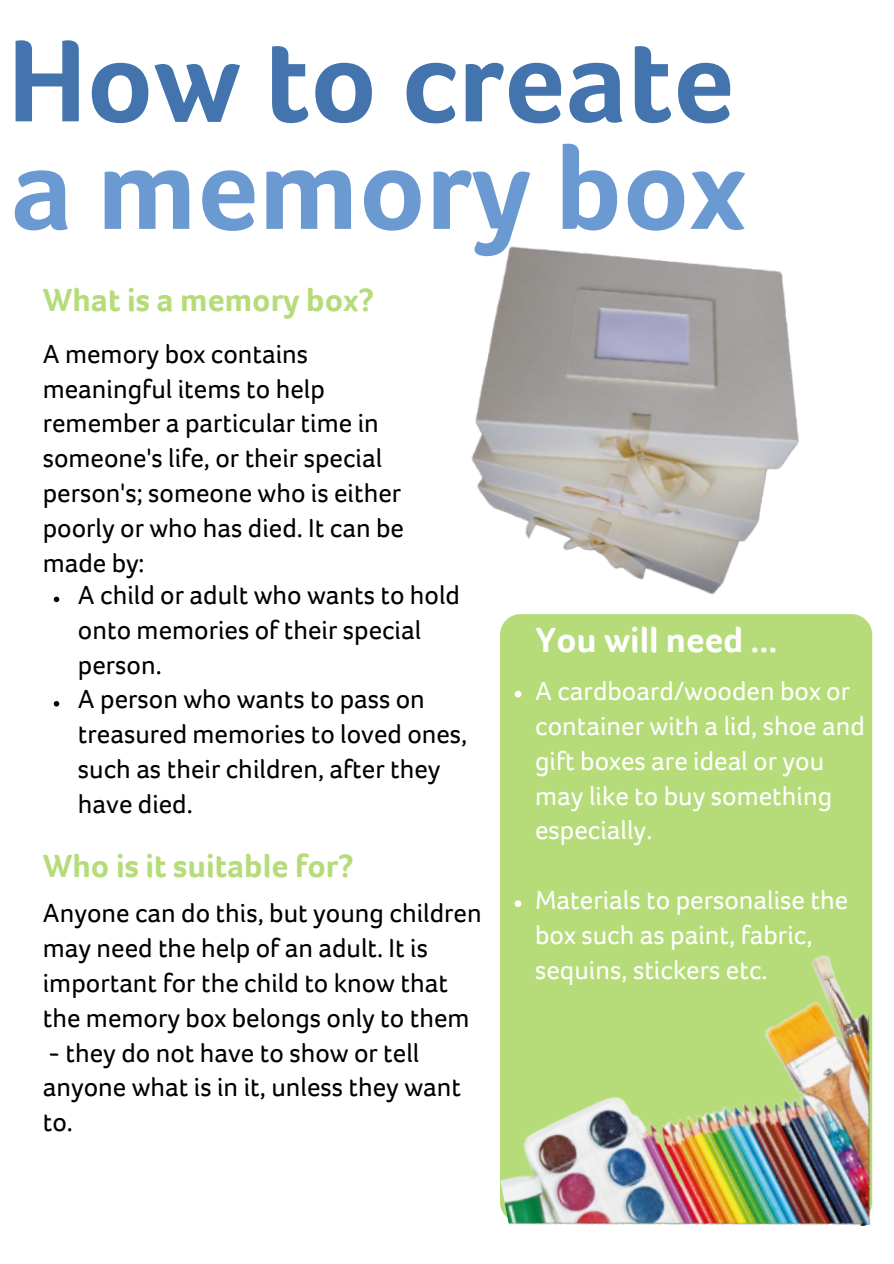
<style>
.page{position:relative;width:894px;height:1264px;background:#fff}
.page>*{position:absolute;margin:0;border:0;box-sizing:border-box;transform-origin:0 0}
.t1{font:700 120.15px "Foco";color:#4374ad}
.t2{font:700 120.15px "Foco";color:#6b9ad2}
.t3{font:700 36px "Foco";color:#fff}
.t4{font:700 33px "Foco";color:#b5dc79}
.t5{font:27px/34.8px "Foco";color:#000}
.t6{font:27px/35px "Foco";color:#fff}
</style>
<div class="page">
<div style="left:500px;top:614px;width:371px;height:608px;background:#b5dc79;border-radius:21px"></div>
<img style="left:471px;top:246px;width:402px;height:425px">
<img style="left:500px;top:937px;width:373px;height:290px">
<svg style="left:54px;top:596px;width:5px;height:6px"></svg>
<svg style="left:54px;top:701px;width:5px;height:5px"></svg>
<svg style="left:514px;top:690px;width:7px;height:7px"></svg>
<svg style="left:514px;top:900px;width:7px;height:7px"></svg>
<h1 class="t1" style="left:8px;top:2px;width:728px">How to create</h1>
<h1 class="t2" style="left:11px;top:109px;width:736px">a memory box</h1>
<p class="t4" style="left:43px;top:278px;width:332px">What is a memory box?</p>
<p class="t5" style="left:43px;top:336px;width:362px">A memory box contains meaningful items to help remember a particular time in someone's life, or their special person's; someone who is either poorly or who has died. It can be made by:</p>
<p class="t5" style="left:78px;top:576px;width:391px">A child or adult who wants to hold onto memories of their special person.<br>A person who wants to pass on treasured memories to loved ones, such as their children, after they have died.</p>
<p class="t4" style="left:43px;top:843px;width:312px">Who is it suitable for?</p>
<h2 class="t3" style="left:535px;top:616px;width:243px">You will need ...</h2>
<p class="t6" style="left:535px;top:672px;width:331px">A cardboard/wooden box or container with a lid, shoe and gift boxes are ideal or you may like to buy something especially.</p>
<p class="t5" style="left:43px;top:895px;width:440px">Anyone can do this, but young children may need the help of an adult. It is important for the child to know that the memory box belongs only to them</p>
<p class="t5" style="left:43px;top:1034px;width:419px">- they do not have to show or tell anyone what is in it, unless they want to.</p>
<p class="t6" style="left:535px;top:882px;width:314px">Materials to personalise the box such as paint, fabric, sequins, stickers etc.</p>
</div>
